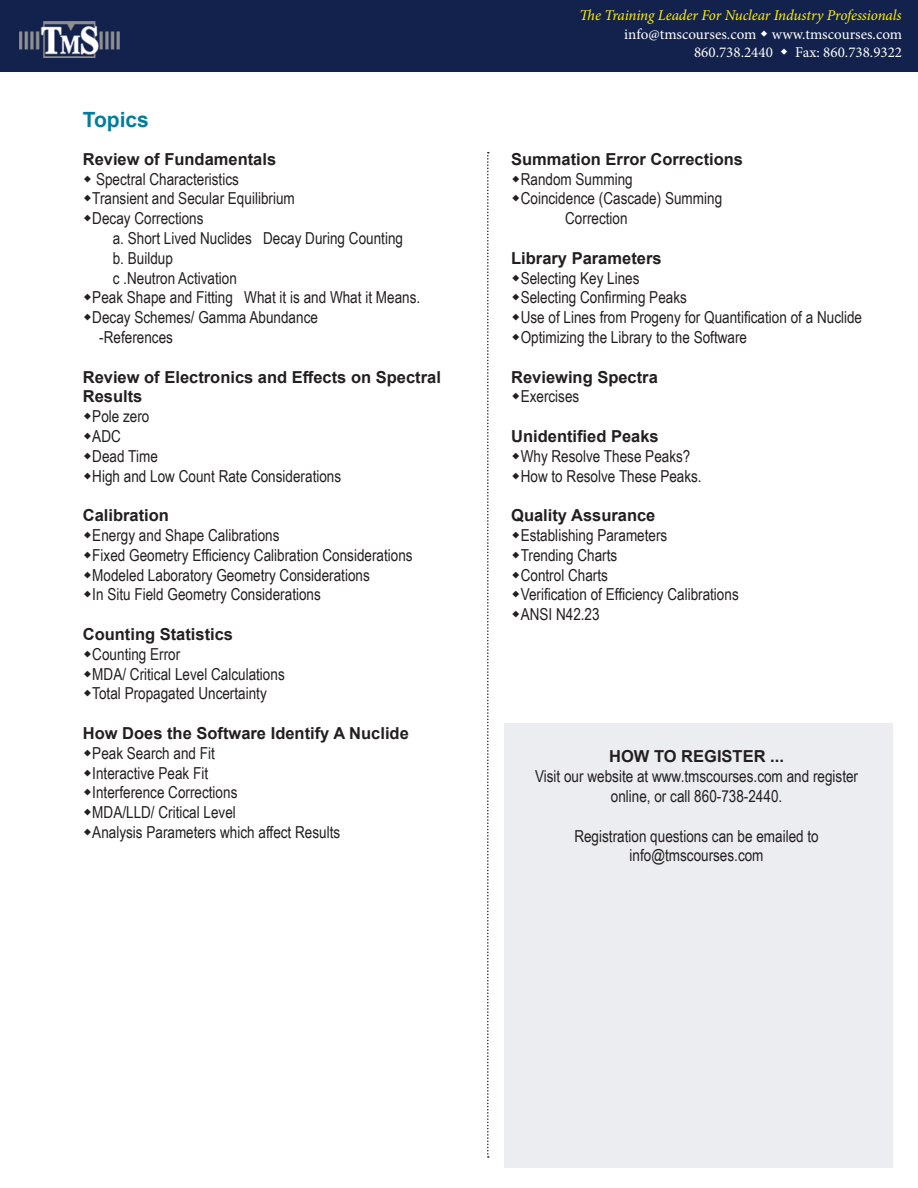
<style>
.page{position:relative;width:918px;height:1188px;background:#fff}
.page>*{position:absolute;margin:0;border:0;box-sizing:border-box;transform-origin:0 0}
.t1{font:700 21px "Arial";color:#007e9c}
.t2{font:16.5px "Arial Narrow";color:#231f20}
.t3{font:700 16.5px/19.8px "Arial";color:#231f20}
.t4{font:15px "Minion Pro";color:#fff}
.t5{font:italic 15px "Minion Pro";letter-spacing:-.01em;color:#fff101}
</style>
<div class="page">
<div style="left:1px;top:0;width:917px;height:72px;background:#13224c"></div>
<img style="left:20px;top:22px;width:99px;height:36px">
<svg style="left:487px;top:152px;width:2px;height:1006px"></svg>
<div style="left:504px;top:723px;width:388px;height:445px;background:#ecedf0"></div>
<p class="t1" style="left:83px;top:105px;width:68px">Topics</p>
<p class="t3" style="left:83px;top:149px;width:195px">Review of Fundamentals</p>
<p class="t2" style="left:96px;top:167px;width:144px">Spectral Characteristics</p>
<p class="t2" style="left:92px;top:186px;width:204px">Transient and Secular Equilibrium</p>
<p class="t2" style="left:92px;top:206px;width:113px">Decay Corrections</p>
<p class="t2" style="left:113px;top:226px;width:292px">a. Short Lived Nuclides Decay During Counting</p>
<p class="t2" style="left:113px;top:246px;width:62px">b. Buildup</p>
<p class="t2" style="left:113px;top:266px;width:126px">c .Neutron Activation</p>
<p class="t2" style="left:92px;top:285px;width:329px">Peak Shape and Fitting What it is and What it Means.</p>
<p class="t2" style="left:92px;top:305px;width:227px">Decay Schemes/ Gamma Abundance</p>
<p class="t2" style="left:99px;top:325px;width:75px">-References</p>
<p class="t3" style="left:83px;top:367px;width:360px">Review of Electronics and Effects on Spectral<br>Results</p>
<p class="t2" style="left:92px;top:404px;width:59px">Pole zero</p>
<p class="t2" style="left:92px;top:424px;width:30px">ADC</p>
<p class="t2" style="left:92px;top:444px;width:67px">Dead Time</p>
<p class="t2" style="left:92px;top:464px;width:250px">High and Low Count Rate Considerations</p>
<p class="t3" style="left:83px;top:506px;width:88px">Calibration</p>
<p class="t2" style="left:92px;top:523px;width:189px">Energy and Shape Calibrations</p>
<p class="t2" style="left:92px;top:543px;width:322px">Fixed Geometry Efficiency Calibration Considerations</p>
<p class="t2" style="left:92px;top:563px;width:279px">Modeled Laboratory Geometry Considerations</p>
<p class="t2" style="left:92px;top:582px;width:230px">In Situ Field Geometry Considerations</p>
<p class="t3" style="left:83px;top:624px;width:152px">Counting Statistics</p>
<p class="t2" style="left:92px;top:642px;width:89px">Counting Error</p>
<p class="t2" style="left:92px;top:662px;width:194px">MDA/ Critical Level Calculations</p>
<p class="t2" style="left:92px;top:681px;width:176px">Total Propagated Uncertainty</p>
<p class="t3" style="left:83px;top:723px;width:328px">How Does the Software Identify A Nuclide</p>
<p class="t2" style="left:92px;top:741px;width:124px">Peak Search and Fit</p>
<p class="t2" style="left:92px;top:761px;width:117px">Interactive Peak Fit</p>
<p class="t2" style="left:92px;top:780px;width:147px">Interference Corrections</p>
<p class="t2" style="left:92px;top:800px;width:145px">MDA/LLD/ Critical Level</p>
<p class="t2" style="left:92px;top:820px;width:249px">Analysis Parameters which affect Results</p>
<p class="t5" style="left:580px;top:5px;width:324px">The Training Leader For Nuclear Industry Professionals</p>
<p class="t4" style="left:624px;top:25px;width:279px">info@tmscourses.com www.tmscourses.com</p>
<p class="t4" style="left:694px;top:43px;width:80px">860.738.2440</p>
<p class="t4" style="left:795px;top:43px;width:108px">Fax: 860.738.9322</p>
<p class="t3" style="left:511px;top:149px;width:233px">Summation Error Corrections</p>
<p class="t2" style="left:521px;top:167px;width:114px">Random Summing</p>
<p class="t2" style="left:521px;top:186px;width:203px">Coincidence (Cascade) Summing</p>
<p class="t2" style="left:565px;top:206px;width:64px">Correction</p>
<p class="t3" style="left:511px;top:248px;width:152px">Library Parameters</p>
<p class="t2" style="left:521px;top:266px;width:120px">Selecting Key Lines</p>
<p class="t2" style="left:521px;top:285px;width:168px">Selecting Confirming Peaks</p>
<p class="t2" style="left:521px;top:305px;width:343px">Use of Lines from Progeny for Quantification of a Nuclide</p>
<p class="t2" style="left:521px;top:325px;width:228px">Optimizing the Library to the Software</p>
<p class="t3" style="left:511px;top:367px;width:148px">Reviewing Spectra</p>
<p class="t2" style="left:521px;top:384px;width:60px">Exercises</p>
<p class="t3" style="left:511px;top:426px;width:149px">Unidentified Peaks</p>
<p class="t2" style="left:521px;top:444px;width:171px">Why Resolve These Peaks?</p>
<p class="t2" style="left:521px;top:464px;width:183px">How to Resolve These Peaks.</p>
<p class="t3" style="left:511px;top:506px;width:146px">Quality Assurance</p>
<p class="t2" style="left:521px;top:523px;width:148px">Establishing Parameters</p>
<p class="t2" style="left:521px;top:543px;width:98px">Trending Charts</p>
<p class="t2" style="left:521px;top:563px;width:89px">Control Charts</p>
<p class="t2" style="left:521px;top:582px;width:220px">Verification of Efficiency Calibrations</p>
<p class="t2" style="left:521px;top:602px;width:80px">ANSI N42.23</p>
<p class="t3" style="left:609px;top:747px;width:176px">HOW TO REGISTER ...</p>
<p class="t2" style="left:535px;top:764px;width:325px">Visit our website at www.tmscourses.com and register</p>
<p class="t2" style="left:611px;top:784px;width:173px">online, or call 860-738-2440.</p>
<p class="t2" style="left:574px;top:824px;width:246px">Registration questions can be emailed to</p>
<p class="t2" style="left:630px;top:843px;width:136px">info@tmscourses.com</p>
</div>
